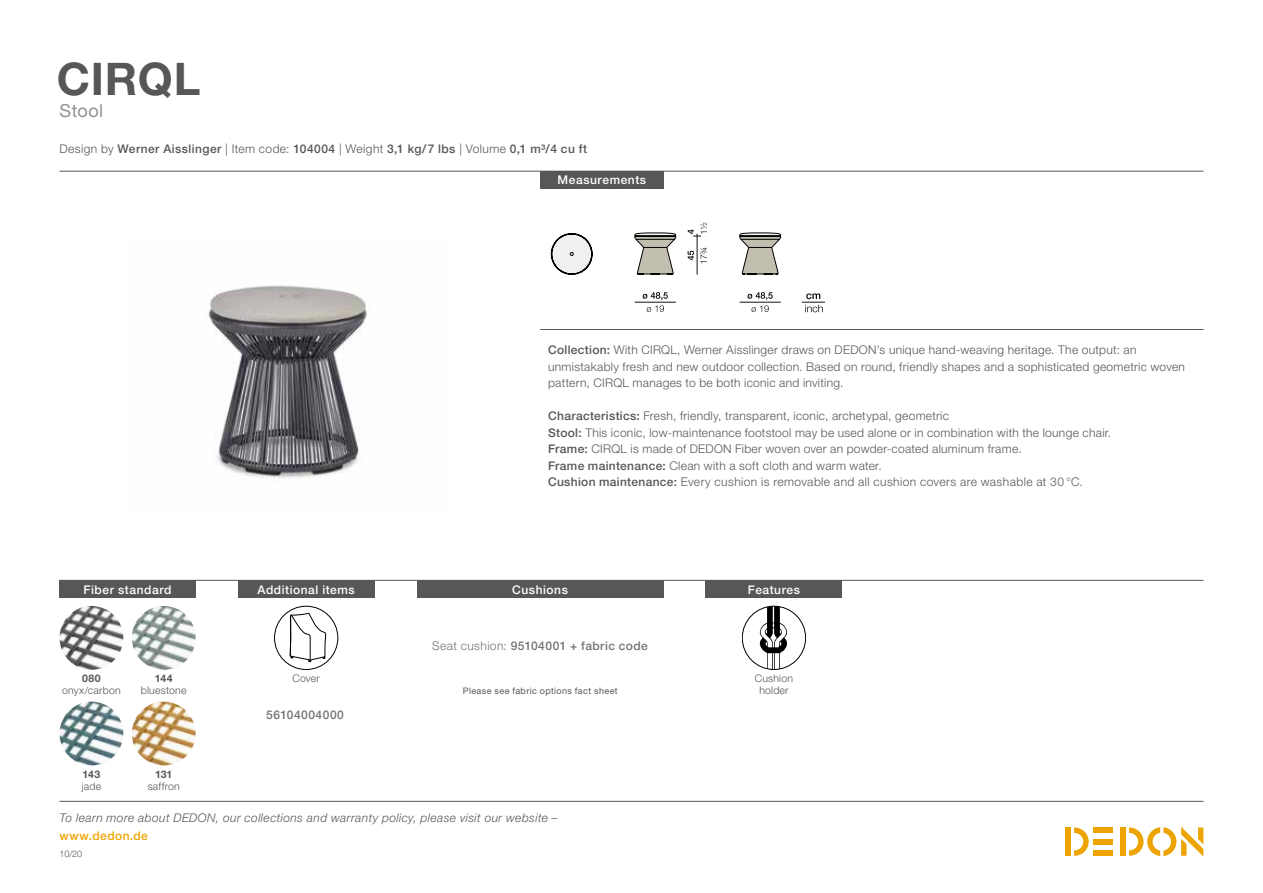
<style>
.page{position:relative;width:1263px;height:893px;background:#fff}
.page>*{position:absolute;margin:0;border:0;box-sizing:border-box;transform-origin:0 0}
.t1{font:700 45px "Helvetica Neue LT";letter-spacing:.015em;color:#575756}
.t2{font:18px "Helvetica Neue LT";letter-spacing:.025em;color:#939192}
.t3{font:300 12px/16.5px "Helvetica Neue LT";letter-spacing:.025em;color:#575756}
.t4{font:italic 300 12px "Helvetica Neue LT";letter-spacing:.035em;color:#575756}
.t5{font:500 12px "Helvetica Neue LT";letter-spacing:.04em;color:#575756}
.t6{font:500 12px "Helvetica Neue LT";letter-spacing:.045em;color:#fff}
.t7{font:500 12px "Helvetica Neue LT";letter-spacing:.035em;color:#757375}
.t8{font:500 12px "Helvetica Neue LT";letter-spacing:.035em;color:#eea400}
.t9{font:300 10.5px/12px "Helvetica Neue LT";letter-spacing:.02em;color:#575756;text-align:center}
.t10{font:700 10.5px "Helvetica Neue LT";letter-spacing:.02em;color:#575756}
.t11{font:9px "Helvetica Neue LT";letter-spacing:.045em;color:#575756}
.t12{font:300 9px "Helvetica Neue LT";color:#575756}
.s1{font-weight:300}
.s2{font-weight:500}
</style>
<div class="page">
<div style="left:1120px;top:827px;width:5px;height:29px;background:#eea400"></div>
<div style="left:1094px;top:827px;width:19px;height:6px;background:#eea400"></div>
<div style="left:1094px;top:850px;width:19px;height:6px;background:#eea400"></div>
<div style="left:1094px;top:839px;width:19px;height:5px;background:#eea400"></div>
<svg style="left:1074px;top:827px;width:15px;height:29px"></svg>
<div style="left:1065px;top:827px;width:6px;height:29px;background:#eea400"></div>
<svg style="left:1129px;top:827px;width:74px;height:29px"></svg>
<hr style="left:60px;top:801px;width:1143px;height:1px;background:#59595b">
<hr style="left:60px;top:580px;width:1143px;height:1px;background:#59595b">
<hr style="left:60px;top:171px;width:1143px;height:1px;background:#59595b">
<hr style="left:540px;top:329px;width:663px;height:1px;background:#59595b">
<div style="left:540px;top:171px;width:124px;height:17px;background:#575756"></div>
<div style="left:60px;top:580px;width:136px;height:17px;background:#575756"></div>
<div style="left:238px;top:580px;width:136px;height:17px;background:#575756"></div>
<div style="left:274px;top:606px;width:64px;height:64px;border:1px solid #000;border-radius:50%"></div>
<svg style="left:290px;top:613px;width:36px;height:49px"></svg>
<div style="left:417px;top:580px;width:246px;height:17px;background:#575756"></div>
<img style="left:60px;top:606px;width:63px;height:64px;border-radius:32px">
<img style="left:60px;top:702px;width:63px;height:63px;border-radius:32px">
<img style="left:132px;top:606px;width:64px;height:64px;border-radius:32px">
<img style="left:132px;top:702px;width:64px;height:63px;border-radius:32px">
<div style="left:706px;top:580px;width:136px;height:17px;background:#575756"></div>
<svg style="left:760px;top:606px;width:27px;height:63px"></svg>
<img style="left:208px;top:285px;width:161px;height:197px">
<svg style="left:802px;top:293px;width:23px;height:19px"></svg>
<svg style="left:747px;top:292px;width:26px;height:20px"></svg>
<hr style="left:740px;top:302px;width:41px;height:1px;background:#121212">
<svg style="left:688px;top:251px;width:6px;height:9px"></svg>
<svg style="left:700px;top:247px;width:7px;height:16px"></svg>
<svg style="left:688px;top:223px;width:19px;height:14px"></svg>
<hr style="left:697px;top:234px;width:1px;height:40px;background:#121212">
<svg style="left:643px;top:292px;width:25px;height:20px"></svg>
<hr style="left:635px;top:302px;width:41px;height:1px;background:#121212">
<svg style="left:739px;top:233px;width:42px;height:42px"></svg>
<svg style="left:634px;top:233px;width:42px;height:42px"></svg>
<svg style="left:551px;top:233px;width:41px;height:42px"></svg>
<h1 class="t1" style="left:57px;top:51px;width:145px">CIRQL</h1>
<h2 class="t2" style="left:60px;top:100px;width:45px">Stool</h2>
<p class="t5" style="left:60px;top:142px;width:529px"><span class="s1">Design by</span> Werner Aisslinger <span class="s1">| Item code:</span> 104004 <span class="s1">| Weight</span> 3,1 kg/7 lbs <span class="s1">| Volume</span> 0,1 m³/4 cu ft</p>
<p class="t6" style="left:558px;top:173px;width:90px">Measurements</p>
<p class="t6" style="left:84px;top:582px;width:89px">Fiber standard</p>
<p class="t10" style="left:82px;top:672px;width:20px">080</p>
<p class="t9" style="left:62px;top:684px;width:60px">onyx/carbon</p>
<p class="t10" style="left:155px;top:672px;width:19px">144</p>
<p class="t9" style="left:141px;top:684px;width:47px">bluestone</p>
<p class="t10" style="left:83px;top:768px;width:19px">143</p>
<p class="t9" style="left:82px;top:780px;width:21px">jade</p>
<p class="t10" style="left:155px;top:768px;width:19px">131</p>
<p class="t9" style="left:148px;top:780px;width:34px">saffron</p>
<p class="t6" style="left:258px;top:582px;width:99px">Additional items</p>
<p class="t9" style="left:292px;top:672px;width:29px">Cover</p>
<p class="t7" style="left:266px;top:708px;width:79px">56104004000</p>
<p class="t3" style="left:548px;top:342px;width:638px"><span class="s2">Collection:</span> With CIRQL, Werner Aisslinger draws on DEDON’s unique hand-weaving heritage. The output: an unmistakably fresh and new outdoor collection. Based on round, friendly shapes and a sophisticated geometric woven pattern, CIRQL manages to be both iconic and inviting.</p>
<p class="t3" style="left:548px;top:408px;width:565px"><span class="s2">Characteristics:</span> Fresh, friendly, transparent, iconic, archetypal, geometric<br><span class="s2">Stool:</span> This iconic, low-maintenance footstool may be used alone or in combination with the lounge chair.<br><span class="s2">Frame:</span> CIRQL is made of DEDON Fiber woven over an powder-coated aluminum frame.<br><span class="s2">Frame maintenance:</span> Clean with a soft cloth and warm water.<br><span class="s2">Cushion maintenance:</span> Every cushion is removable and all cushion covers are washable at 30 °C.</p>
<p class="t6" style="left:512px;top:582px;width:57px">Cushions</p>
<p class="t6" style="left:748px;top:582px;width:54px">Features</p>
<p class="t7" style="left:432px;top:639px;width:217px"><span class="s1">Seat cushion:</span> 95104001 + fabric code</p>
<p class="t11" style="left:463px;top:685px;width:156px">Please see fabric options fact sheet</p>
<p class="t9" style="left:755px;top:672px;width:40px">Cushion holder</p>
<p class="t4" style="left:60px;top:811px;width:500px">To learn more about DEDON, our collections and warranty policy, please visit our website –</p>
<p class="t8" style="left:60px;top:829px;width:90px">www.dedon.de</p>
<p class="t12" style="left:60px;top:848px;width:24px">10/20</p>
</div>
